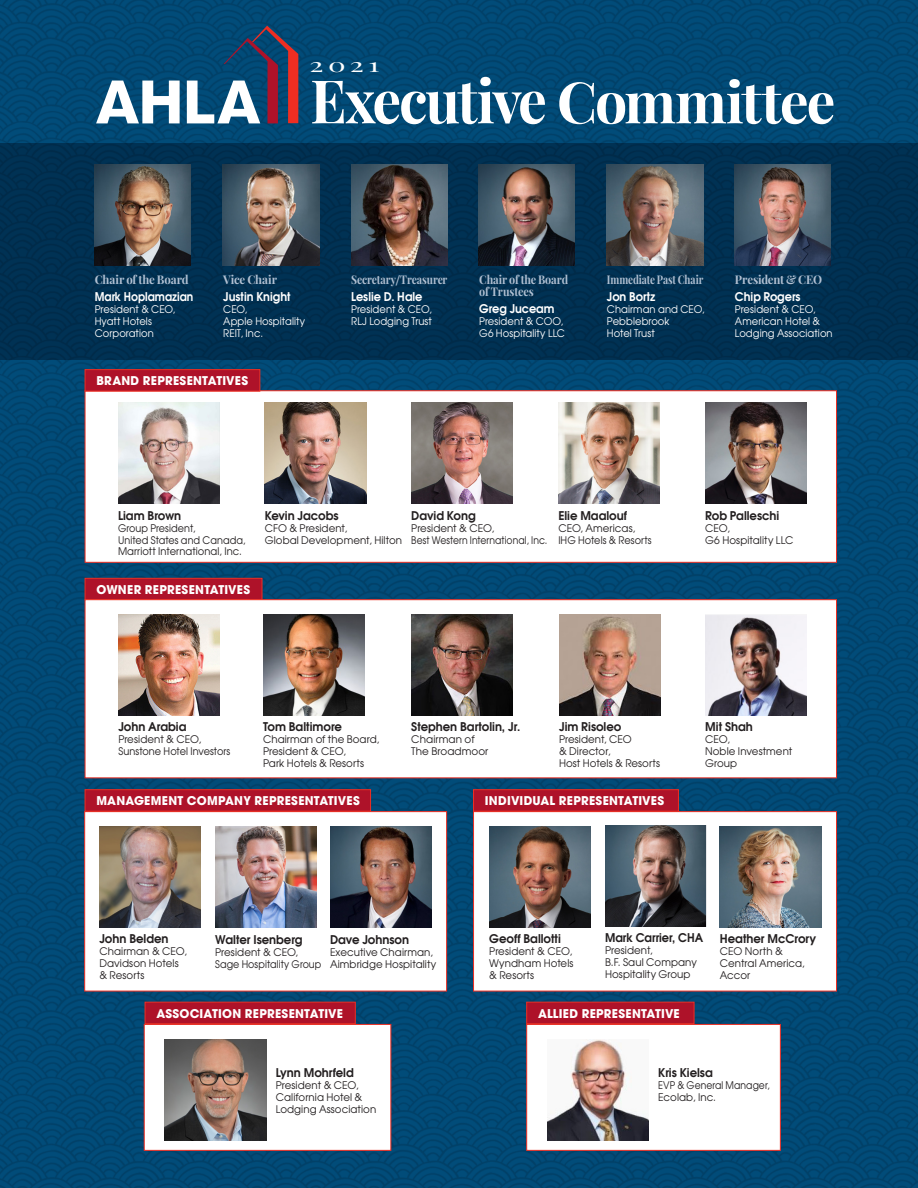
<style>
.page{position:relative;width:918px;height:1188px;background:#fff}
.page>*{position:absolute;margin:0;border:0;box-sizing:border-box;transform-origin:0 0}
.t1{font:700 60.15px "Playfair Display";letter-spacing:-.04em;color:#fff;scale:.95 1}
.t2{font:18.75px "Playfair Display";color:#fff;scale:1.56 1}
.t3{font:600 12px "Avant Garde";color:#231f20}
.t4{font:700 12px "Avant Garde";letter-spacing:.02em;color:#fff}
.t5{font:700 12px/16.5px "Playfair Display";letter-spacing:-.01em;color:#b2c1d3;scale:.95 1}
.t6{font:700 12px/16.5px "Playfair Display";letter-spacing:-.01em;color:#b2c1d3;scale:.86 1}
.t7{font:600 12px/16.5px "Avant Garde";color:#fff;scale:.95 1}
.t8{font:700 12px/16.5px "Playfair Display";letter-spacing:-.01em;color:#b2c1d3;scale:.82 1}
.t9{font:700 12px/12px "Playfair Display";letter-spacing:-.01em;color:#b2c1d3;scale:.9 1}
.t10{font:600 12px "Avant Garde";color:#231f20;scale:.95 1}
.t11{font:10.5px/12px "Avant Garde";letter-spacing:.005em;color:#231f20}
.t12{font:10.5px/12px "Avant Garde";letter-spacing:.005em;color:#fff;scale:.95 1}
.t13{font:10.5px/11.7px "Avant Garde";letter-spacing:.005em;color:#231f20;scale:.92 1}
.t14{font:10.5px/12px "Avant Garde";letter-spacing:.005em;color:#231f20;scale:.88 1}
.s1{font-size:57.3px}
.s2{font-family:"Avant Garde";font-weight:600;color:#fff}
.s3{font-family:"Playfair Display";font-weight:700;color:#b2c1d3}
.s4{font-family:"Avant Garde";font-weight:600}
</style>
<div class="page">
<img style="left:0;top:0;width:918px;height:1188px">
<div style="left:0;top:143px;width:918px;height:217px;background:#003153"></div>
<svg style="left:96px;top:81px;width:84px;height:42px"></svg>
<svg style="left:187px;top:26px;width:111px;height:97px;background:#445b7a"></svg>
<div style="left:85px;top:578px;width:177px;height:22px;background:#ae1229;border:1px solid #ee2e22"></div>
<div style="left:85px;top:599px;width:752px;height:179px;background:#fff;border:1px solid #ee2e22"></div>
<img style="left:118px;top:615px;width:102px;height:101px">
<img style="left:263px;top:615px;width:101px;height:101px">
<img style="left:411px;top:615px;width:102px;height:101px">
<img style="left:559px;top:615px;width:101px;height:101px">
<img style="left:705px;top:615px;width:101px;height:101px">
<div style="left:85px;top:390px;width:752px;height:173px;background:#fff;border:1px solid #ee2e22"></div>
<img style="left:118px;top:403px;width:101px;height:101px">
<img style="left:265px;top:403px;width:101px;height:101px">
<img style="left:558px;top:403px;width:102px;height:101px">
<img style="left:705px;top:403px;width:101px;height:101px">
<img style="left:411px;top:403px;width:102px;height:101px">
<div style="left:85px;top:369px;width:175px;height:23px;background:#ae1229;border:1px solid #ee2e22"></div>
<img style="left:734px;top:164px;width:96px;height:101px">
<img style="left:351px;top:164px;width:96px;height:101px">
<img style="left:223px;top:164px;width:96px;height:101px">
<img style="left:95px;top:164px;width:96px;height:101px">
<img style="left:478px;top:164px;width:96px;height:101px">
<img style="left:607px;top:164px;width:96px;height:101px">
<div style="left:84px;top:811px;width:363px;height:180px;background:#fff;border:1px solid #ee2e22"></div>
<img style="left:215px;top:827px;width:101px;height:101px">
<img style="left:330px;top:827px;width:101px;height:101px">
<div style="left:85px;top:789px;width:286px;height:23px;background:#ae1229;border:1px solid #ee2e22"></div>
<div style="left:144px;top:1024px;width:247px;height:127px;background:#fff;border:1px solid #ee2e22"></div>
<img style="left:165px;top:1039px;width:101px;height:102px">
<div style="left:145px;top:1002px;width:211px;height:22px;background:#ae1229;border:1px solid #ee2e22"></div>
<div style="left:526px;top:1024px;width:255px;height:127px;background:#fff;border:1px solid #ee2e22"></div>
<img style="left:547px;top:1039px;width:101px;height:102px">
<div style="left:526px;top:1002px;width:168px;height:22px;background:#ae1229;border:1px solid #ee2e22"></div>
<img style="left:99px;top:826px;width:102px;height:101px">
<div style="left:473px;top:811px;width:364px;height:180px;background:#fff;border:1px solid #ee2e22"></div>
<img style="left:720px;top:826px;width:101px;height:101px">
<div style="left:473px;top:789px;width:206px;height:23px;background:#ae1229;border:1px solid #ee2e22"></div>
<img style="left:489px;top:826px;width:102px;height:101px">
<img style="left:605px;top:825px;width:100px;height:102px">
<p class="t2" style="left:310px;top:53px;width:46px">2021</p>
<p class="t1" style="left:310px;top:63px;width:554px">Executive <span class="s1">Committee</span></p>
<p class="t5" style="left:95px;top:272px;width:105px">Chair of the Board<br><span class="s2">Mark Hoplamazian</span></p>
<p class="t12" style="left:95px;top:303px;width:86px">President &amp; CEO,</p>
<p class="t12" style="left:95px;top:315px;width:64px">Hyatt Hotels<br>Corporation</p>
<p class="t7" style="left:223px;top:271px;width:72px"><span class="s3">Vice Chair<br></span>Justin Knight</p>
<p class="t12" style="left:223px;top:303px;width:27px">CEO,</p>
<p class="t12" style="left:223px;top:315px;width:88px">Apple Hospitality<br>REIT, Inc.</p>
<p class="t6" style="left:351px;top:272px;width:113px">Secretary<span class="s4">/</span>Treasurer<br><span class="s2">Leslie D. Hale</span></p>
<p class="t12" style="left:351px;top:303px;width:86px">President &amp; CEO,</p>
<p class="t12" style="left:351px;top:315px;width:87px">RLJ Lodging Trust</p>
<p class="t9" style="left:479px;top:274px;width:101px">Chair of the Board of Trustees</p>
<p class="t7" style="left:479px;top:300px;width:81px">Greg Juceam</p>
<p class="t12" style="left:479px;top:315px;width:90px">President &amp; COO,</p>
<p class="t12" style="left:479px;top:327px;width:92px">G6 Hospitality LLC</p>
<p class="t8" style="left:607px;top:272px;width:119px">Immediate Past Chair<br><span class="s2">Jon Bortz</span></p>
<p class="t12" style="left:607px;top:303px;width:104px">Chairman and CEO,</p>
<p class="t12" style="left:607px;top:315px;width:67px">Pebblebrook</p>
<p class="t12" style="left:607px;top:327px;width:52px">Hotel Trust</p>
<p class="t5" style="left:735px;top:272px;width:93px">President &amp; CEO<br><span class="s2">Chip Rogers</span></p>
<p class="t12" style="left:735px;top:303px;width:86px">President &amp; CEO,</p>
<p class="t12" style="left:735px;top:315px;width:104px">American Hotel &amp;<br>Lodging Association</p>
<p class="t4" style="left:96px;top:373px;width:153px">BRAND REPRESENTATIVES</p>
<p class="t3" style="left:118px;top:507px;width:65px">Liam Brown</p>
<p class="t13" style="left:118px;top:522px;width:140px">Group President,<br>United States and Canada,<br>Marriott International, Inc.</p>
<p class="t4" style="left:96px;top:582px;width:155px">OWNER REPRESENTATIVES</p>
<p class="t3" style="left:265px;top:507px;width:75px">Kevin Jacobs</p>
<p class="t11" style="left:265px;top:522px;width:139px">CFO &amp; President,<br>Global Development, Hilton</p>
<p class="t3" style="left:411px;top:507px;width:66px">David Kong</p>
<p class="t11" style="left:411px;top:522px;width:138px">President &amp; CEO,<br>Best Western International, Inc.</p>
<p class="t3" style="left:558px;top:507px;width:70px">Elie Maalouf</p>
<p class="t11" style="left:558px;top:522px;width:95px">CEO, Americas,<br>IHG Hotels &amp; Resorts</p>
<p class="t3" style="left:705px;top:507px;width:76px">Rob Palleschi</p>
<p class="t11" style="left:705px;top:522px;width:90px">CEO,<br>G6 Hospitality LLC</p>
<p class="t3" style="left:118px;top:719px;width:70px">John Arabia</p>
<p class="t11" style="left:118px;top:733px;width:114px">President &amp; CEO,<br>Sunstone Hotel Investors</p>
<p class="t3" style="left:263px;top:719px;width:81px">Tom Baltimore</p>
<p class="t11" style="left:263px;top:733px;width:118px">Chairman of the Board,<br>President &amp; CEO,<br>Park Hotels &amp; Resorts</p>
<p class="t3" style="left:411px;top:719px;width:110px">Stephen Bartolin, Jr.</p>
<p class="t11" style="left:411px;top:733px;width:79px">Chairman of<br>The Broadmoor</p>
<p class="t3" style="left:559px;top:719px;width:64px">Jim Risoleo</p>
<p class="t11" style="left:559px;top:733px;width:103px">President, CEO<br>&amp; Director,<br>Host Hotels &amp; Resorts</p>
<p class="t3" style="left:705px;top:719px;width:49px">Mit Shah</p>
<p class="t11" style="left:705px;top:733px;width:89px">CEO,<br>Noble Investment<br>Group</p>
<p class="t4" style="left:96px;top:793px;width:265px">MANAGEMENT COMPANY REPRESENTATIVES</p>
<p class="t4" style="left:485px;top:793px;width:181px">INDIVIDUAL REPRESENTATIVES</p>
<p class="t3" style="left:99px;top:931px;width:71px">John Belden</p>
<p class="t11" style="left:99px;top:945px;width:89px">Chairman &amp; CEO,<br>Davidson Hotels &amp; Resorts</p>
<p class="t3" style="left:215px;top:931px;width:89px">Walter Isenberg</p>
<p class="t11" style="left:215px;top:946px;width:108px">President &amp; CEO,<br>Sage Hospitality Group</p>
<p class="t3" style="left:330px;top:931px;width:81px">Dave Johnson</p>
<p class="t11" style="left:330px;top:946px;width:108px">Executive Chairman,<br>Aimbridge Hospitality</p>
<p class="t4" style="left:156px;top:1006px;width:188px">ASSOCIATION REPRESENTATIVE</p>
<p class="t3" style="left:276px;top:1064px;width:80px">Lynn Mohrfeld</p>
<p class="t11" style="left:276px;top:1079px;width:102px">President &amp; CEO,<br>California Hotel &amp;<br>Lodging Association</p>
<p class="t3" style="left:489px;top:931px;width:73px">Geoff Ballotti</p>
<p class="t11" style="left:489px;top:945px;width:86px">President &amp; CEO,<br>Wyndham Hotels &amp; Resorts</p>
<p class="t10" style="left:605px;top:930px;width:105px">Mark Carrier, CHA</p>
<p class="t11" style="left:605px;top:944px;width:93px">President,<br>B.F. Saul Company<br>Hospitality Group</p>
<p class="t4" style="left:538px;top:1006px;width:143px">ALLIED REPRESENTATIVE</p>
<p class="t3" style="left:720px;top:931px;width:98px">Heather McCrory</p>
<p class="t11" style="left:720px;top:945px;width:86px">CEO North &amp;<br>Central America,<br>Accor</p>
<p class="t3" style="left:658px;top:1064px;width:56px">Kris Kielsa</p>
<p class="t14" style="left:658px;top:1079px;width:128px">EVP &amp; General Manager,<br>Ecolab, Inc.</p>
</div>
